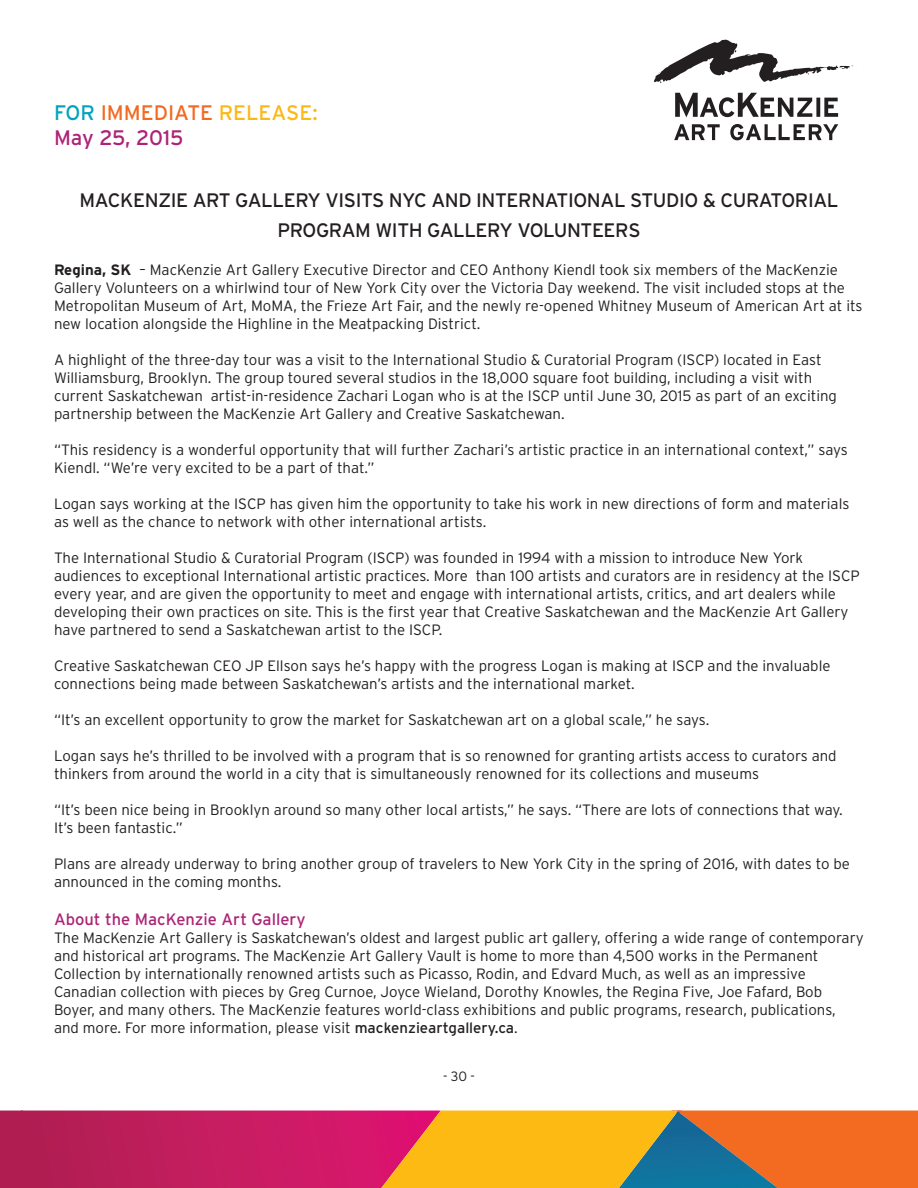
<style>
.page{position:relative;width:918px;height:1188px;background:#fff}
.page>*{position:absolute;margin:0;border:0;box-sizing:border-box;transform-origin:0 0}
.t1{font:21px "Interstate";color:#f36a21}
.t2{font:21px "Interstate";letter-spacing:-.01em;color:#ad2377}
.t3{font:19.5px/30px "Interstate";letter-spacing:-.02em;color:#231f20;text-align:center}
.t4{font:16.5px "Interstate";color:#ad2377}
.t5{font:300 15px/18px "Interstate";color:#231f20}
.t6{font:300 13.5px "Interstate";color:#231f20}
.s1{color:#00a4be}
.s2{color:#fcb814}
.s3{font-weight:700}
.s4{font-weight:400}
</style>
<div class="page">
<svg style="left:0;top:1111px;width:918px;height:77px"></svg>
<svg style="left:654px;top:40px;width:200px;height:100px"></svg>
<p class="t1" style="left:54px;top:100px;width:265px"><span class="s1">FOR</span> IMMEDIATE <span class="s2">RELEASE:</span></p>
<p class="t2" style="left:54px;top:125px;width:131px">May 25, 2015</p>
<p class="t3" style="left:79px;top:185px;width:761px">MACKENZIE ART GALLERY VISITS NYC AND INTERNATIONAL STUDIO &amp; CURATORIAL<br>PROGRAM WITH GALLERY VOLUNTEERS</p>
<p class="t5" style="left:54px;top:260px;width:810px"><span class="s3">Regina, SK</span> – MacKenzie Art Gallery Executive Director and CEO Anthony Kiendl took six members of the MacKenzie Gallery Volunteers on a whirlwind tour of New York City over the Victoria Day weekend. The visit included stops at the Metropolitan Museum of Art, MoMA, the Frieze Art Fair, and the newly re-opened Whitney Museum of American Art at its new location alongside the Highline in the Meatpacking District.</p>
<p class="t5" style="left:54px;top:350px;width:785px">A highlight of the three-day tour was a visit to the International Studio &amp; Curatorial Program (ISCP) located in East Williamsburg, Brooklyn. The group toured several studios in the 18,000 square foot building, including a visit with current Saskatchewan artist-in-residence Zachari Logan who is at the ISCP until June 30, 2015 as part of an exciting partnership between the MacKenzie Art Gallery and Creative Saskatchewan.</p>
<p class="t5" style="left:54px;top:440px;width:795px">“This residency is a wonderful opportunity that will further Zachari’s artistic practice in an international context,” says<br>Kiendl. “We’re very excited to be a part of that.”</p>
<p class="t5" style="left:54px;top:494px;width:797px">Logan says working at the ISCP has given him the opportunity to take his work in new directions of form and materials as well as the chance to network with other international artists.</p>
<p class="t5" style="left:54px;top:548px;width:807px">The International Studio &amp; Curatorial Program (ISCP) was founded in 1994 with a mission to introduce New York audiences to exceptional International artistic practices. More than 100 artists and curators are in residency at the ISCP every year, and are given the opportunity to meet and engage with international artists, critics, and art dealers while developing their own practices on site. This is the first year that Creative Saskatchewan and the MacKenzie Art Gallery have partnered to send a Saskatchewan artist to the ISCP.</p>
<p class="t5" style="left:54px;top:656px;width:778px">Creative Saskatchewan CEO JP Ellson says he’s happy with the progress Logan is making at ISCP and the invaluable connections being made between Saskatchewan’s artists and the international market.</p>
<p class="t5" style="left:54px;top:710px;width:657px">“It’s an excellent opportunity to grow the market for Saskatchewan art on a global scale,” he says.</p>
<p class="t5" style="left:54px;top:746px;width:784px">Logan says he’s thrilled to be involved with a program that is so renowned for granting artists access to curators and thinkers from around the world in a city that is simultaneously renowned for its collections and museums</p>
<p class="t5" style="left:54px;top:800px;width:790px">“It’s been nice being in Brooklyn around so many other local artists,” he says. “There are lots of connections that way.<br>It’s been fantastic.”</p>
<p class="t5" style="left:54px;top:854px;width:797px">Plans are already underway to bring another group of travelers to New York City in the spring of 2016, with dates to be announced in the coming months.</p>
<p class="t4" style="left:54px;top:909px;width:253px">About the MacKenzie Art Gallery</p>
<p class="t5" style="left:54px;top:928px;width:811px">The MacKenzie Art Gallery is Saskatchewan’s oldest and largest public art gallery, offering a wide range of contemporary and historical art programs. The MacKenzie Art Gallery Vault is home to more than 4,500 works in the Permanent Collection by internationally renowned artists such as Picasso, Rodin, and Edvard Much, as well as an impressive Canadian collection with pieces by Greg Curnoe, Joyce Wieland, Dorothy Knowles, the Regina Five, Joe Fafard, Bob Boyer, and many others. The MacKenzie features world-class exhibitions and public programs, research, publications, and more. For more information, please visit <span class="s4">mackenzieartgallery.ca</span>.</p>
<p class="t6" style="left:443px;top:1068px;width:33px">- 30 -</p>
</div>
